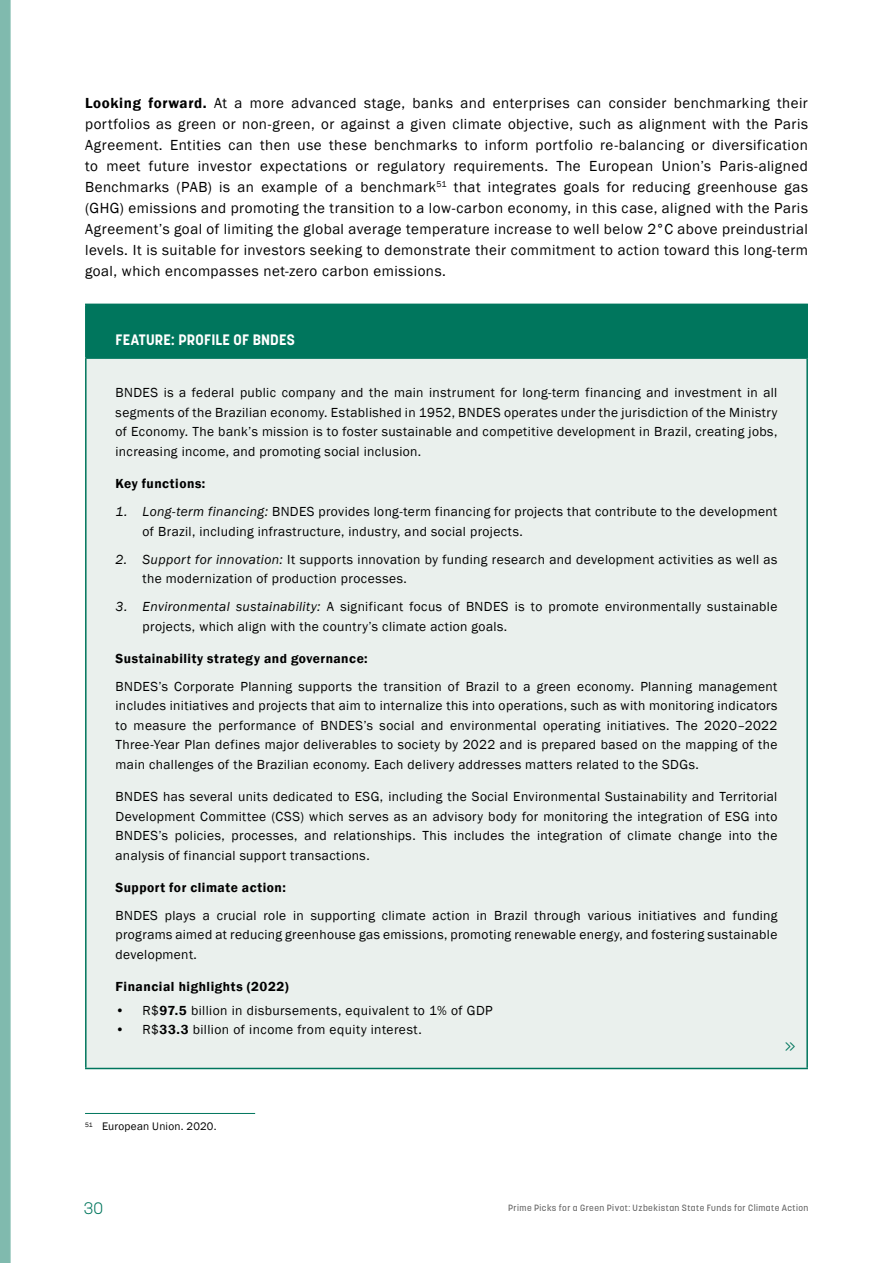
<style>
.page{position:relative;width:893px;height:1263px;background:#fff}
.page>*{position:absolute;margin:0;border:0;box-sizing:border-box;transform-origin:0 0}
.t1{font:300 16.5px "Korolev";color:#00765d}
.t2{font:15px/21px "Franklin Gothic";letter-spacing:.035em;color:#000;text-align:justify}
.t3{font:700 15px "Korolev";letter-spacing:.015em;color:#fff}
.t4{font:13.5px/19.5px "Franklin Gothic";letter-spacing:.03em;color:#000;text-align:justify}
.t5{font:600 13.5px "Franklin Gothic";letter-spacing:.035em;color:#000}
.t6{font:11.25px "Franklin Gothic";letter-spacing:.02em;color:#000}
.t7{font:500 9px "Korolev";letter-spacing:.05em;color:#000}
.s1{font-weight:600}
.s2{font-style:italic}
</style>
<div class="page">
<svg style="left:0;top:0;width:11px;height:1263px;background:#84bcb0"></svg>
<div style="left:86px;top:304px;width:721px;height:54px;background:#00765d"></div>
<div style="left:86px;top:358px;width:721px;height:710px;background:#eaf0ed"></div>
<hr style="left:85px;top:1068px;width:723px;height:1px;background:#00765d">
<hr style="left:85px;top:304px;width:723px;height:1px;background:#00765d">
<hr style="left:85px;top:305px;width:2px;height:52px;background:#00765d">
<hr style="left:806px;top:305px;width:2px;height:52px;background:#00765d">
<hr style="left:85px;top:357px;width:723px;height:2px;background:#00765d">
<hr style="left:85px;top:359px;width:2px;height:709px;background:#00765d">
<hr style="left:806px;top:359px;width:2px;height:709px;background:#00765d">
<hr style="left:85px;top:1113px;width:170px;height:1px;background:#00765d">
<p class="t2" style="left:85px;top:93px;width:724px"><span class="s1">Looking forward.</span> At a more advanced stage, banks and enterprises can consider benchmarking their portfolios as green or non-green, or against a given climate objective, such as alignment with the Paris Agreement. Entities can then use these benchmarks to inform portfolio re-balancing or diversification to meet future investor expectations or regulatory requirements. The European Union’s Paris-aligned Benchmarks (PAB) is an example of a benchmark<sup>51</sup> that integrates goals for reducing greenhouse gas (GHG) emissions and promoting the transition to a low-carbon economy, in this case, aligned with the Paris Agreement’s goal of limiting the global average temperature increase to well below 2°C above preindustrial levels. It is suitable for investors seeking to demonstrate their commitment to action toward this long-term goal, which encompasses net-zero carbon emissions.</p>
<p class="t3" style="left:116px;top:331px;width:181px">FEATURE: PROFILE OF BNDES</p>
<p class="t4" style="left:116px;top:383px;width:663px">BNDES is a federal public company and the main instrument for long-term financing and investment in all segments of the Brazilian economy. Established in 1952, BNDES operates under the jurisdiction of the Ministry of Economy. The bank’s mission is to foster sustainable and competitive development in Brazil, creating jobs, increasing income, and promoting social inclusion.</p>
<p class="t5" style="left:116px;top:475px;width:91px">Key functions:</p>
<p class="t4" style="left:143px;top:502px;width:636px;text-indent:-27px"><span class="s2">1. Long-term financing:</span> BNDES provides long-term financing for projects that contribute to the development of Brazil, including infrastructure, industry, and social projects.</p>
<p class="t4" style="left:143px;top:550px;width:636px;text-indent:-27px"><span class="s2">2. Support for innovation:</span> It supports innovation by funding research and development activities as well as the modernization of production processes.</p>
<p class="t4" style="left:143px;top:597px;width:636px;text-indent:-27px"><span class="s2">3. Environmental sustainability:</span> A significant focus of BNDES is to promote environmentally sustainable projects, which align with the country’s climate action goals.</p>
<p class="t5" style="left:116px;top:650px;width:254px">Sustainability strategy and governance:</p>
<p class="t4" style="left:116px;top:677px;width:663px">BNDES’s Corporate Planning supports the transition of Brazil to a green economy. Planning management includes initiatives and projects that aim to internalize this into operations, such as with monitoring indicators to measure the performance of BNDES’s social and environmental operating initiatives. The 2020–2022<br>Three-Year Plan defines major deliverables to society by 2022 and is prepared based on the mapping of the main challenges of the Brazilian economy. Each delivery addresses matters related to the SDGs.</p>
<p class="t4" style="left:116px;top:787px;width:663px">BNDES has several units dedicated to ESG, including the Social Environmental Sustainability and Territorial Development Committee (CSS) which serves as an advisory body for monitoring the integration of ESG into BNDES’s policies, processes, and relationships. This includes the integration of climate change into the analysis of financial support transactions.</p>
<p class="t5" style="left:116px;top:879px;width:172px">Support for climate action:</p>
<p class="t4" style="left:116px;top:906px;width:663px">BNDES plays a crucial role in supporting climate action in Brazil through various initiatives and funding programs aimed at reducing greenhouse gas emissions, promoting renewable energy, and fostering sustainable development.</p>
<p class="t5" style="left:116px;top:978px;width:175px">Financial highlights (2022)</p>
<p class="t4" style="left:116px;top:1001px;width:379px">• R$<span class="s1">97.5</span> billion in disbursements, equivalent to 1% of GDP</p>
<p class="t4" style="left:116px;top:1020px;width:308px">• R$<span class="s1">33.3</span> billion of income from equity interest.</p>
<p class="t6" style="left:85px;top:1120px;width:133px"><sup>51</sup> European Union. 2020.</p>
<p class="t1" style="left:84px;top:1197px;width:21px">30</p>
<p class="t7" style="left:508px;top:1202px;width:302px">Prime Picks for a Green Pivot: Uzbekistan State Funds for Climate Action</p>
</div>
